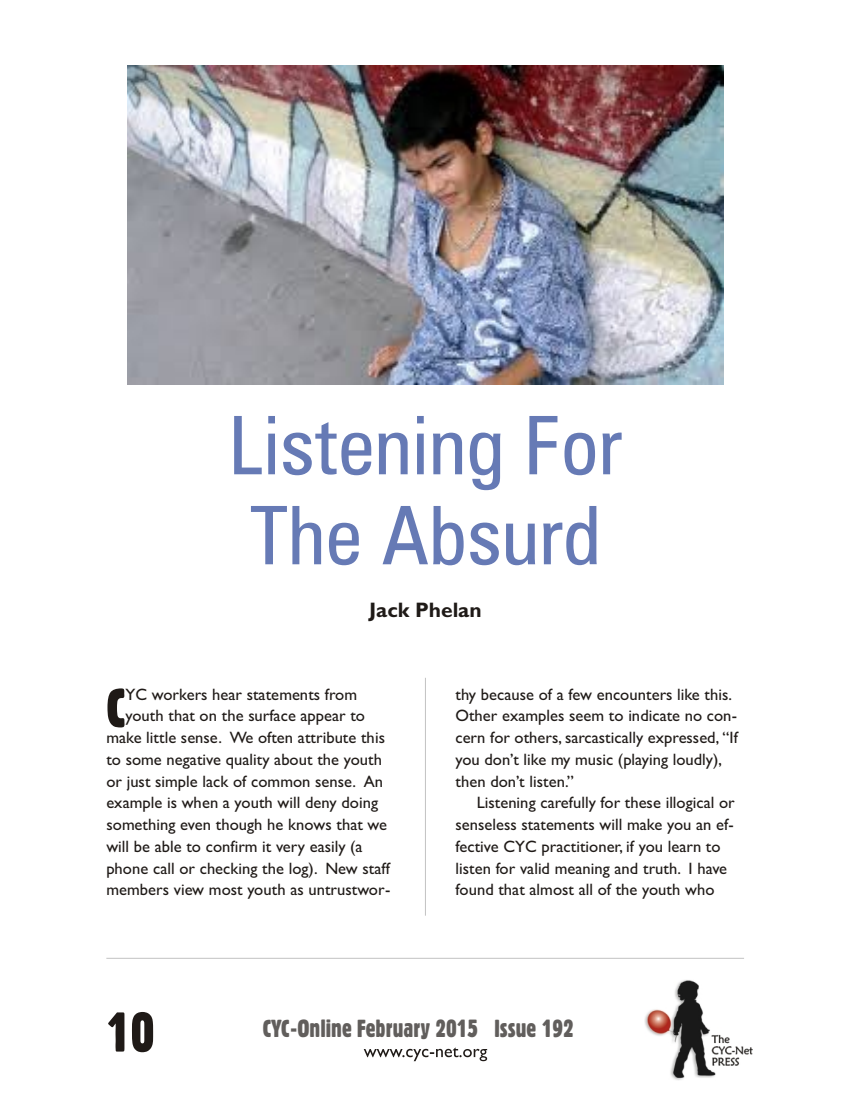
<style>
.page{position:relative;width:851px;height:1107px;background:#fff}
.page>*{position:absolute;margin:0;border:0;box-sizing:border-box;transform-origin:0 0}
.t1{font:81px/90px "Zurich Cn BT";color:#667ab5}
.t2{font:54px "Gothic 821 Cn BT";color:#1f1a17}
.t3{font:24px "Gothic 821 Cn BT";color:#615e5c}
.t4{font:700 21px "Gill Sans";letter-spacing:-.005em;color:#1f1a17}
.t5{font:16.5px/21.8px "Gill Sans";color:#1f1a17}
</style>
<div class="page">
<hr style="left:425px;top:678px;width:1px;height:238px;background:#c2c2c2">
<hr style="left:106px;top:958px;width:638px;height:1px;background:#c2c2c2">
<svg style="left:364px;top:1047px;width:123px;height:14px"></svg>
<img style="left:644px;top:980px;width:108px;height:100px">
<img style="left:128px;top:65px;width:595px;height:319px">
<h1 class="t1" style="left:229px;top:408px;width:394px">Listening For<br>The Absurd</h1>
<p class="t4" style="left:369px;top:603px;width:114px">Jack Phelan</p>
<h2 class="t2" style="left:106px;top:686px;width:21px">C</h2>
<p class="t5" style="left:125px;top:685px;width:233px">YC workers hear state ments from</p>
<p class="t5" style="left:125px;top:707px;width:241px">youth that on the sur face ap pear to</p>
<p class="t5" style="left:106px;top:728px;width:280px">make lit tle sense. We often at trib ute this</p>
<p class="t5" style="left:106px;top:750px;width:277px">to some neg a tive qual ity about the youth</p>
<p class="t5" style="left:106px;top:772px;width:278px">or just sim ple lack of com mon sense. An</p>
<p class="t5" style="left:106px;top:794px;width:273px">ex am ple is when a youth will deny doing</p>
<p class="t5" style="left:106px;top:815px;width:282px">some thing even though he knows that we</p>
<p class="t5" style="left:106px;top:837px;width:258px">will be able to confirm it very eas ily (a</p>
<p class="t5" style="left:106px;top:859px;width:285px">phone call or checking the log). New staff</p>
<p class="t5" style="left:106px;top:881px;width:285px">mem bers view most youth as un trust wor-</p>
<p class="t5" style="left:455px;top:685px;width:284px">thy be cause of a few en coun ters like this.<br>Other ex am ples seem to in di cate no con&shy;cern for oth ers, sar cas ti cally ex pressed, “If you don’t like my music (play ing loudly), then don’t listen.”</p>
<p class="t5" style="left:455px;top:794px;width:281px;text-indent:21px">Lis ten ing care fully for these il log i cal or sense less state ments will make you an ef - fec tive CYC prac ti tio ner, if you learn to listen for valid mean ing and truth. I have found that al most all of the youth who</p>
<h2 class="t2" style="left:106px;top:1011px;width:50px">10</h2>
<h3 class="t3" style="left:263px;top:1018px;width:313px">CYC-On line Feb ru ary 2015 Issue 192</h3>
</div>
